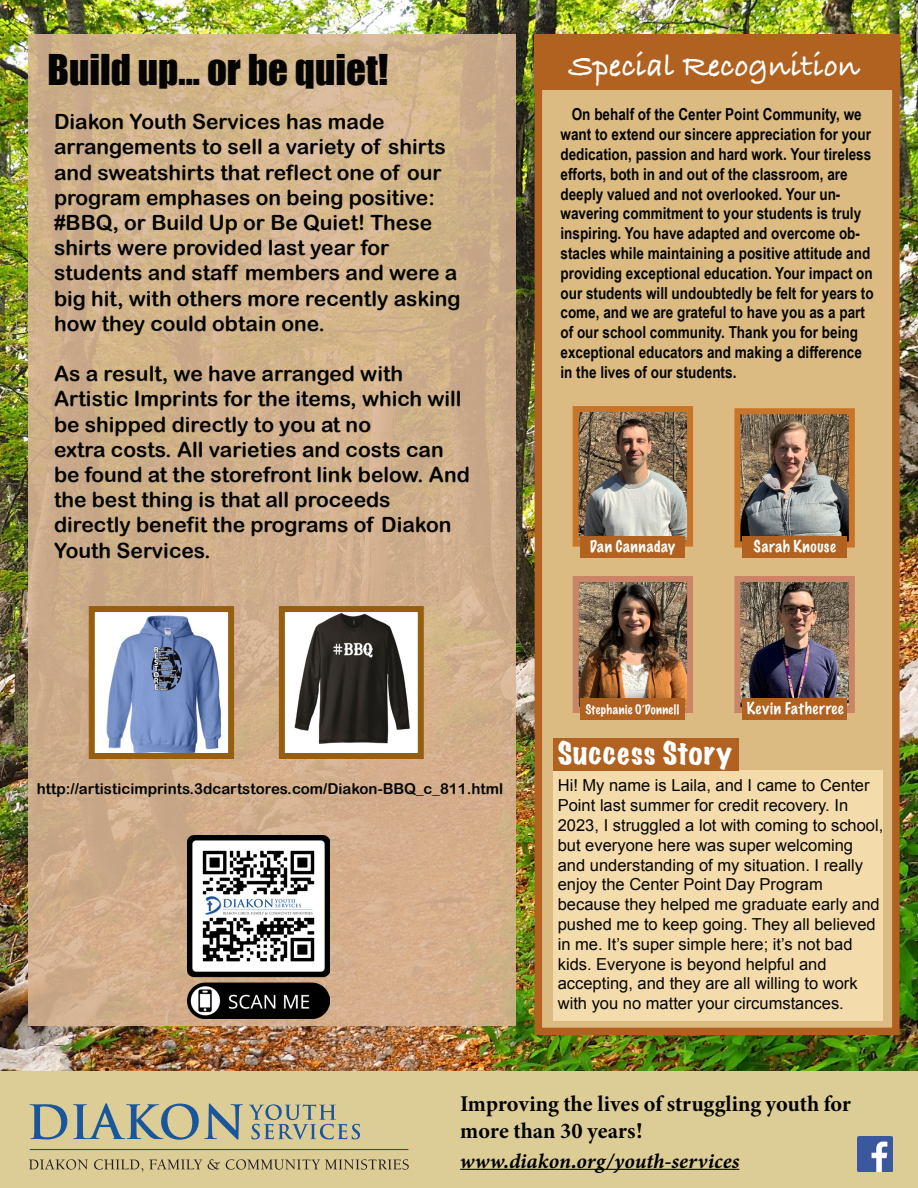
<style>
.page{position:relative;width:918px;height:1188px;background:#fff}
.page>*{position:absolute;margin:0;border:0;box-sizing:border-box;transform-origin:0 0}
.t1{font:39px "Impact";color:#040503}
.t2{font:700 33px "Bradley Hand ITCTT";color:#fff}
.t3{font:expanded 28.5px "Marker Felt";letter-spacing:.04em;color:#fff}
.t4{font:22.5px "Minion Variable Concept";color:#000}
.t5{font:21px/25.2px "Arial Rounded MT Bold";color:#040503}
.t6{font:italic 21px "Minion Variable Concept";color:#000004}
.t7{font:700 16.5px/19.8px "Arial Narrow";color:#040503}
.t8{font:16.5px/19.8px "Arial";color:#040503}
.t9{font:15px "Arial Rounded MT Bold";color:#040503}
.t10{font:100 15px "Marker Felt";letter-spacing:.04em;color:#fff}
.t11{font:100 12px "Marker Felt";letter-spacing:.04em;color:#fff}
</style>
<div class="page">
<img style="left:0;top:0;width:918px;height:1072px">
<div style="left:535px;top:35px;width:365px;height:1000px;background:#dcbb82;border:8px solid #b16220"></div>
<div style="left:0;top:1072px;width:918px;height:116px;background:#dccc96"></div>
<div style="left:535px;top:35px;width:365px;height:55px;background:#b16220"></div>
<svg style="left:28px;top:35px;width:487px;height:991px;background:#d0af8b"></svg>
<div style="left:553px;top:770px;width:330px;height:251px;background:#f3dbab"></div>
<img style="left:96px;top:613px;width:131px;height:139px">
<div style="left:89px;top:606px;width:145px;height:153px;border:6px solid #955f0f"></div>
<img style="left:286px;top:613px;width:131px;height:139px">
<div style="left:279px;top:606px;width:145px;height:153px;border:6px solid #955f0f"></div>
<img style="left:580px;top:413px;width:106px;height:127px">
<div style="left:573px;top:406px;width:120px;height:141px;border:6px solid #c87529"></div>
<img style="left:741px;top:583px;width:107px;height:123px">
<div style="left:734px;top:576px;width:121px;height:137px;border:6px solid #c98566"></div>
<img style="left:580px;top:583px;width:106px;height:123px">
<div style="left:573px;top:576px;width:120px;height:137px;border:6px solid #c98566"></div>
<img style="left:741px;top:415px;width:107px;height:126px">
<div style="left:734px;top:408px;width:121px;height:140px;border:6px solid #c87529"></div>
<div style="left:580px;top:536px;width:105px;height:21px;background:#b16220"></div>
<div style="left:742px;top:536px;width:105px;height:21px;background:#b16220"></div>
<div style="left:742px;top:699px;width:105px;height:21px;background:#b16220"></div>
<div style="left:580px;top:699px;width:105px;height:21px;background:#b16220"></div>
<div style="left:553px;top:738px;width:186px;height:32px;background:#b16220"></div>
<img style="left:188px;top:835px;width:141px;height:184px">
<hr style="left:460px;top:1169px;width:279px;height:1px;background:#000004">
<img style="left:857px;top:1137px;width:35px;height:35px">
<svg style="left:30px;top:1104px;width:37px;height:35px"></svg>
<svg style="left:73px;top:1103px;width:170px;height:37px"></svg>
<svg style="left:249px;top:1104px;width:111px;height:35px"></svg>
<hr style="left:30px;top:1149px;width:378px;height:1px;background:#1a569c">
<svg style="left:29px;top:1159px;width:59px;height:11px"></svg>
<svg style="left:94px;top:1159px;width:49px;height:13px"></svg>
<svg style="left:149px;top:1159px;width:53px;height:10px"></svg>
<svg style="left:208px;top:1159px;width:12px;height:11px"></svg>
<svg style="left:226px;top:1159px;width:183px;height:11px"></svg>
<p class="t1" style="left:48px;top:39px;width:342px">Build up... or be quiet!</p>
<p class="t5" style="left:54px;top:109px;width:332px">Diakon Youth Services has made</p>
<p class="t5" style="left:54px;top:134px;width:394px">arrangements to sell a variety of shirts and sweatshirts that reflect one of our program emphases on being positive: #BBQ, or Build Up or Be Quiet! These shirts were provided last year for</p>
<p class="t5" style="left:54px;top:260px;width:408px">students and staff members and were a big hit, with others more recently asking how they could obtain one.</p>
<p class="t5" style="left:54px;top:361px;width:351px">As a result, we have arranged with</p>
<p class="t5" style="left:54px;top:386px;width:409px">Artistic Imprints for the items, which will be shipped directly to you at no</p>
<p class="t5" style="left:54px;top:437px;width:417px">extra costs. All varieties and costs can be found at the storefront link below. And the best thing is that all proceeds</p>
<p class="t5" style="left:54px;top:512px;width:399px">directly benefit the programs of Diakon<br>Youth Services.</p>
<p class="t2" style="left:569px;top:41px;width:292px">Special Recognition</p>
<p class="t7" style="left:561px;top:104px;width:315px;text-indent:11px">On behalf of the Center Point Community, we want to extend our sincere appreciation for your dedication, passion and hard work. Your tireless efforts, both in and out of the classroom, are deeply valued and not overlooked. Your un&shy;wavering commitment to your students is truly inspiring. You have adapted and overcome ob&shy;stacles while maintaining a positive attitude and providing exceptional education. Your impact on our students will undoubtedly be felt for years to come, and we are grateful to have you as a part of our school community. Thank you for being exceptional educators and making a difference in the lives of our students.</p>
<p class="t10" style="left:590px;top:534px;width:87px">Dan Cannaday</p>
<p class="t10" style="left:754px;top:534px;width:84px">Sarah Knouse</p>
<p class="t9" style="left:37px;top:780px;width:468px">http://artisticimprints.3dcartstores.com/Diakon-BBQ_c_811.html</p>
<p class="t11" style="left:586px;top:700px;width:95px">Stephanie O’Donnell</p>
<p class="t10" style="left:747px;top:697px;width:98px">Kevin Fatherree</p>
<p class="t3" style="left:558px;top:730px;width:176px">Success Story</p>
<p class="t8" style="left:558px;top:776px;width:327px">Hi! My name is Laila, and I came to Center Point last summer for credit recovery. In 2023, I struggled a lot with coming to school, but everyone here was super welcoming and understanding of my situation. I really enjoy the Center Point Day Program</p>
<p class="t8" style="left:558px;top:895px;width:323px">because they helped me graduate early and pushed me to keep going. They all believed in me. It’s super simple here; it’s not bad kids. Everyone is beyond helpful and</p>
<p class="t8" style="left:558px;top:974px;width:301px">accepting, and they are all willing to work with you no matter your circumstances.</p>
<p class="t4" style="left:460px;top:1088px;width:393px">Improving the lives of struggling youth for</p>
<p class="t4" style="left:460px;top:1115px;width:184px">more than 30 years!</p>
<p class="t6" style="left:460px;top:1146px;width:281px">www.diakon.org/youth-services</p>
</div>
